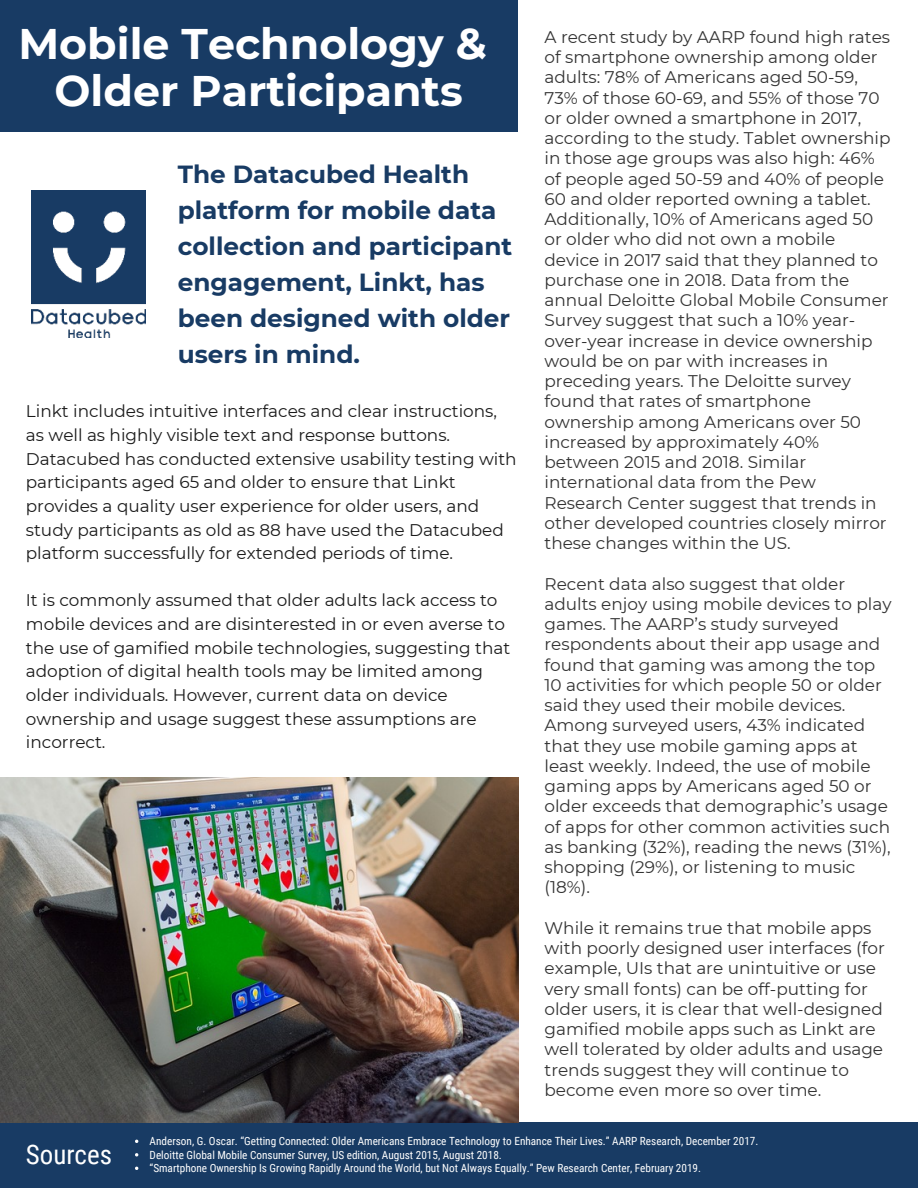
<style>
.page{position:relative;width:918px;height:1188px;background:#fff}
.page>*{position:absolute;margin:0;border:0;box-sizing:border-box;transform-origin:0 0}
.t1{font:700 42.75px/47.2px "Montserrat";color:#fff;text-align:center}
.t2{font:27px "Roboto Condensed";color:#fff}
.t3{font:700 24.75px/36px "Montserrat";color:#183b64}
.t4{font:16.8px/20.2px "Montserrat";color:#333}
.t5{font:16.8px/23.7px "Montserrat";color:#1b1b1b}
.t6{font:11.25px/13.5px "Roboto Condensed";color:#fff}
</style>
<div class="page">
<div style="left:0;top:0;width:518px;height:132px;background:#183b64"></div>
<div style="left:0;top:1123px;width:918px;height:65px;background:#183b64"></div>
<img style="left:32px;top:190px;width:113px;height:148px">
<img style="left:0;top:777px;width:519px;height:346px">
<h1 class="t1" style="left:18px;top:18px;width:470px">Mobile Technology &amp;<br>Older Participants</h1>
<h3 class="t3" style="left:178px;top:155px;width:336px">The Datacubed Health platform for mobile data collection and participant engagement, Linkt, has been designed with older users in mind.</h3>
<p class="t5" style="left:26px;top:399px;width:492px">Linkt includes intuitive interfaces and clear instructions, as well as highly visible text and response buttons.<br>Datacubed has conducted extensive usability testing with participants aged 65 and older to ensure that Linkt provides a quality user experience for older users, and study participants as old as 88 have used the Datacubed platform successfully for extended periods of time.</p>
<p class="t5" style="left:26px;top:588px;width:486px">It is commonly assumed that older adults lack access to mobile devices and are disinterested in or even averse to the use of gamified mobile technologies, suggesting that adoption of digital health tools may be limited among older individuals. However, current data on device ownership and usage suggest these assumptions are incorrect.</p>
<p class="t4" style="left:544px;top:26px;width:348px">A recent study by AARP found high rates of smartphone ownership among older adults: 78% of Americans aged 50-59, 73% of those 60-69, and 55% of those 70 or older owned a smartphone in 2017, according to the study. Tablet ownership in those age groups was also high: 46% of people aged 50-59 and 40% of people 60 and older reported owning a tablet.<br>Additionally, 10% of Americans aged 50 or older who did not own a mobile device in 2017 said that they planned to purchase one in 2018. Data from the annual Deloitte Global Mobile Consumer Survey suggest that such a 10% year&shy;over-year increase in device ownership would be on par with increases in preceding years. The Deloitte survey found that rates of smartphone ownership among Americans over 50 increased by approximately 40% between 2015 and 2018. Similar international data from the Pew Research Center suggest that trends in other developed countries closely mirror these changes within the US.</p>
<p class="t4" style="left:544px;top:573px;width:349px">Recent data also suggest that older adults enjoy using mobile devices to play games. The AARP’s study surveyed respondents about their app usage and found that gaming was among the top 10 activities for which people 50 or older said they used their mobile devices.<br>Among surveyed users, 43% indicated that they use mobile gaming apps at least weekly. Indeed, the use of mobile gaming apps by Americans aged 50 or older exceeds that demographic’s usage of apps for other common activities such as banking (32%), reading the news (31%), shopping (29%), or listening to music (18%).</p>
<p class="t4" style="left:544px;top:917px;width:342px">While it remains true that mobile apps with poorly designed user interfaces (for example, UIs that are unintuitive or use very small fonts) can be off-putting for older users, it is clear that well-designed gamified mobile apps such as Linkt are well tolerated by older adults and usage trends suggest they will continue to become even more so over time.</p>
<h2 class="t2" style="left:26px;top:1136px;width:88px">Sources</h2>
<p class="t6" style="left:150px;top:1134px;width:610px">Anderson, G. Oscar. “Getting Connected: Older Americans Embrace Technology to Enhance Their Lives.” AARP Research, December 2017.<br>Deloitte Global Mobile Consumer Survey, US edition, August 2015, August 2018.<br>“Smartphone Ownership Is Growing Rapidly Around the World, but Not Always Equally.” Pew Research Center, February 2019.</p>
</div>
